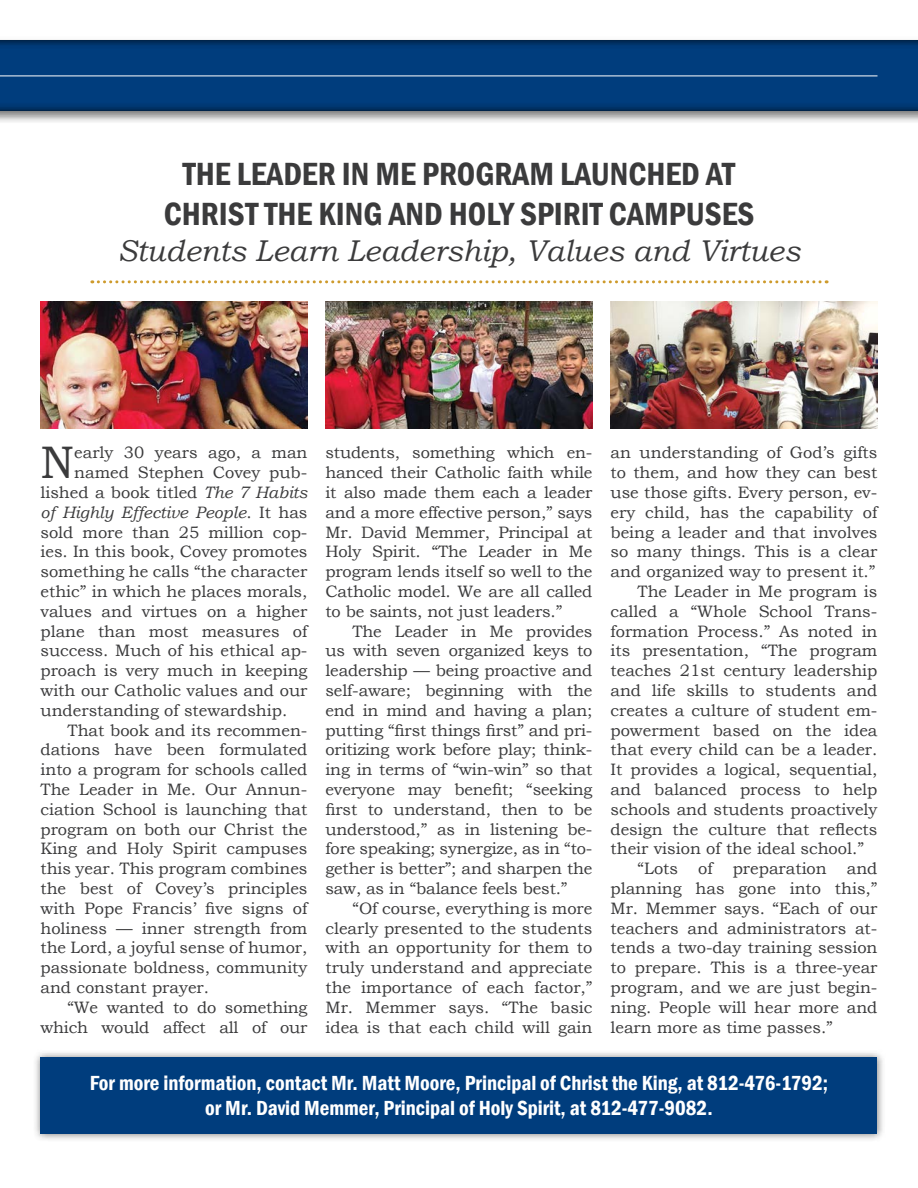
<style>
.page{position:relative;width:918px;height:1188px;background:#fff}
.page>*{position:absolute;margin:0;border:0;box-sizing:border-box;transform-origin:0 0}
.t1{font:45.6px "Bookman Old Style";color:#3b3b3c}
.t2{font:600 condensed 33px/39.6px "Franklin Gothic";color:#3b3b3c;text-align:center}
.t3{font:italic 30px "Bookman Old Style";color:#3b3b3c}
.t4{font:600 condensed 21px/25.2px "Franklin Gothic";color:#fff;text-align:center}
.t5{font:16.5px/19.8px "Bookman Old Style";color:#3b3b3c;text-align:justify}
.t6{font:italic 16.5px "Bookman Old Style";color:#3b3b3c}
.s1{font-style:italic}
.s2{font-style:normal}
</style>
<div class="page">
<div style="left:32px;top:1049px;width:854px;height:93px;background:#000;opacity:.51"></div>
<div style="left:40px;top:1057px;width:838px;height:77px;background:#003d7d"></div>
<div style="left:0;top:37px;width:918px;height:87px;background:#000;opacity:.51"></div>
<svg style="left:0;top:40px;width:918px;height:73px;background:#053e79"></svg>
<svg style="left:92px;top:280px;width:728px;height:3px"></svg>
<hr style="left:0;top:76px;width:878px;height:1px;background:#fff">
<img style="left:40px;top:301px;width:268px;height:128px">
<img style="left:326px;top:301px;width:266px;height:128px">
<img style="left:610px;top:301px;width:268px;height:128px">
<h2 class="t2" style="left:164px;top:154px;width:592px">THE LEADER IN ME PROGRAM LAUNCHED AT<br>CHRIST THE KING AND HOLY SPIRIT CAMPUSES</h2>
<h3 class="t3" style="left:118px;top:230px;width:684px">Students Learn Leadership, Values and Virtues</h3>
<h1 class="t1" style="left:40px;top:433px;width:35px">N</h1>
<p class="t5" style="left:74px;top:443px;width:235px">early 30 years ago, a man</p>
<p class="t5" style="left:326px;top:443px;width:269px">students, something which en&shy;hanced their Catholic faith while it also made them each a leader and a more effective person,” says Mr. David Memmer, Principal at Holy Spirit. “The Leader in Me program lends itself so well to the Catholic model. We are all called to be saints, not just leaders.”</p>
<p class="t5" style="left:326px;top:621px;width:269px;text-indent:27px">The Leader in Me provides us with seven organized keys to leadership — being proactive and self-aware; beginning with the end in mind and having a plan; putting “first things first” and pri&shy;oritizing work before play; think&shy;ing in terms of “win-win” so that everyone may benefit; “seeking first to understand, then to be understood,” as in listening be&shy;fore speaking; synergize, as in “to&shy;gether is better”; and sharpen the saw, as in “balance feels best.”</p>
<p class="t5" style="left:326px;top:898px;width:269px;text-indent:27px">“Of course, everything is more clearly presented to the students with an opportunity for them to truly understand and appreciate the importance of each factor,” Mr. Memmer says. “The basic idea is that each child will gain</p>
<p class="t5" style="left:611px;top:443px;width:269px">an understanding of God’s gifts</p>
<p class="t5" style="left:611px;top:463px;width:268px">to them, and how they can best</p>
<p class="t5" style="left:611px;top:483px;width:269px">use those gifts. Every person, ev-</p>
<p class="t5" style="left:611px;top:502px;width:269px">ery child, has the capability of</p>
<p class="t5" style="left:611px;top:522px;width:269px">being a leader and that involves</p>
<p class="t5" style="left:611px;top:542px;width:269px">so many things. This is a clear</p>
<p class="t5" style="left:611px;top:562px;width:266px">and organized way to present it.”</p>
<p class="t5" style="left:638px;top:582px;width:242px">The Leader in Me program is</p>
<p class="t5" style="left:611px;top:601px;width:268px">called a “Whole School Trans-</p>
<p class="t5" style="left:611px;top:621px;width:269px">formation Process.” As noted in</p>
<p class="t5" style="left:611px;top:641px;width:268px">its presentation, “The program</p>
<p class="t5" style="left:611px;top:661px;width:268px">teaches 21st century leadership</p>
<p class="t5" style="left:611px;top:681px;width:268px">and life skills to students and</p>
<p class="t5" style="left:611px;top:700px;width:269px">creates a culture of student em-</p>
<p class="t5" style="left:611px;top:720px;width:268px">powerment based on the idea</p>
<p class="t5" style="left:611px;top:740px;width:269px">that every child can be a leader.</p>
<p class="t5" style="left:611px;top:760px;width:269px">It provides a logical, sequential,</p>
<p class="t5" style="left:611px;top:780px;width:268px">and balanced process to help</p>
<p class="t5" style="left:611px;top:799px;width:269px">schools and students proactively</p>
<p class="t5" style="left:611px;top:819px;width:268px">design the culture that reflects</p>
<p class="t5" style="left:611px;top:839px;width:255px">their vision of the ideal school.”</p>
<p class="t5" style="left:638px;top:859px;width:241px">“Lots of preparation and</p>
<p class="t5" style="left:611px;top:879px;width:269px">planning has gone into this,”</p>
<p class="t5" style="left:611px;top:898px;width:268px">Mr. Memmer says. “Each of our</p>
<p class="t5" style="left:611px;top:918px;width:269px">teachers and administrators at-</p>
<p class="t5" style="left:611px;top:938px;width:268px">tends a two-day training session</p>
<p class="t5" style="left:611px;top:958px;width:268px">to prepare. This is a three-year</p>
<p class="t5" style="left:611px;top:978px;width:269px">program, and we are just begin-</p>
<p class="t5" style="left:611px;top:997px;width:268px">ning. People will hear more and</p>
<p class="t5" style="left:611px;top:1017px;width:224px">learn more as time passes.”</p>
<p class="t4" style="left:90px;top:1070px;width:740px">For more information, contact Mr. Matt Moore, Principal of Christ the King, at 812-476-1792; or Mr. David Memmer, Principal of Holy Spirit, at 812-477-9082.</p>
<p class="t5" style="left:74px;top:463px;width:235px">named Stephen Covey pub-</p>
<p class="t5" style="left:40px;top:483px;width:269px">lished a book titled <span class="s1">The 7 Habits</span></p>
<p class="t6" style="left:40px;top:501px;width:268px">of Highly Effective People<span class="s2">. It has</span></p>
<p class="t5" style="left:40px;top:522px;width:269px">sold more than 25 million cop-</p>
<p class="t5" style="left:40px;top:542px;width:268px">ies. In this book, Covey promotes</p>
<p class="t5" style="left:40px;top:562px;width:268px">something he calls “the character</p>
<p class="t5" style="left:40px;top:582px;width:269px">ethic” in which he places morals,</p>
<p class="t5" style="left:40px;top:601px;width:268px">values and virtues on a higher</p>
<p class="t5" style="left:40px;top:621px;width:269px">plane than most measures of</p>
<p class="t5" style="left:40px;top:641px;width:268px">success. Much of his ethical ap-</p>
<p class="t5" style="left:40px;top:661px;width:268px">proach is very much in keeping</p>
<p class="t5" style="left:40px;top:681px;width:268px">with our Catholic values and our</p>
<p class="t5" style="left:40px;top:700px;width:248px">understanding of stewardship.</p>
<p class="t5" style="left:67px;top:720px;width:242px">That book and its recommen-</p>
<p class="t5" style="left:40px;top:740px;width:269px">dations have been formulated</p>
<p class="t5" style="left:40px;top:760px;width:269px">into a program for schools called</p>
<p class="t5" style="left:40px;top:780px;width:269px">The Leader in Me. Our Annun-</p>
<p class="t5" style="left:40px;top:799px;width:268px">ciation School is launching that</p>
<p class="t5" style="left:40px;top:819px;width:269px">program on both our Christ the</p>
<p class="t5" style="left:40px;top:839px;width:268px">King and Holy Spirit campuses</p>
<p class="t5" style="left:40px;top:859px;width:268px">this year. This program combines</p>
<p class="t5" style="left:40px;top:879px;width:269px">the best of Covey’s principles</p>
<p class="t5" style="left:40px;top:898px;width:269px">with Pope Francis’ five signs of</p>
<p class="t5" style="left:40px;top:918px;width:269px">holiness — inner strength from</p>
<p class="t5" style="left:40px;top:938px;width:268px">the Lord, a joyful sense of humor,</p>
<p class="t5" style="left:40px;top:958px;width:268px">passionate boldness, community</p>
<p class="t5" style="left:40px;top:978px;width:170px">and constant prayer.</p>
<p class="t5" style="left:67px;top:997px;width:241px">“We wanted to do something</p>
<p class="t5" style="left:40px;top:1017px;width:269px">which would affect all of our</p>
</div>
